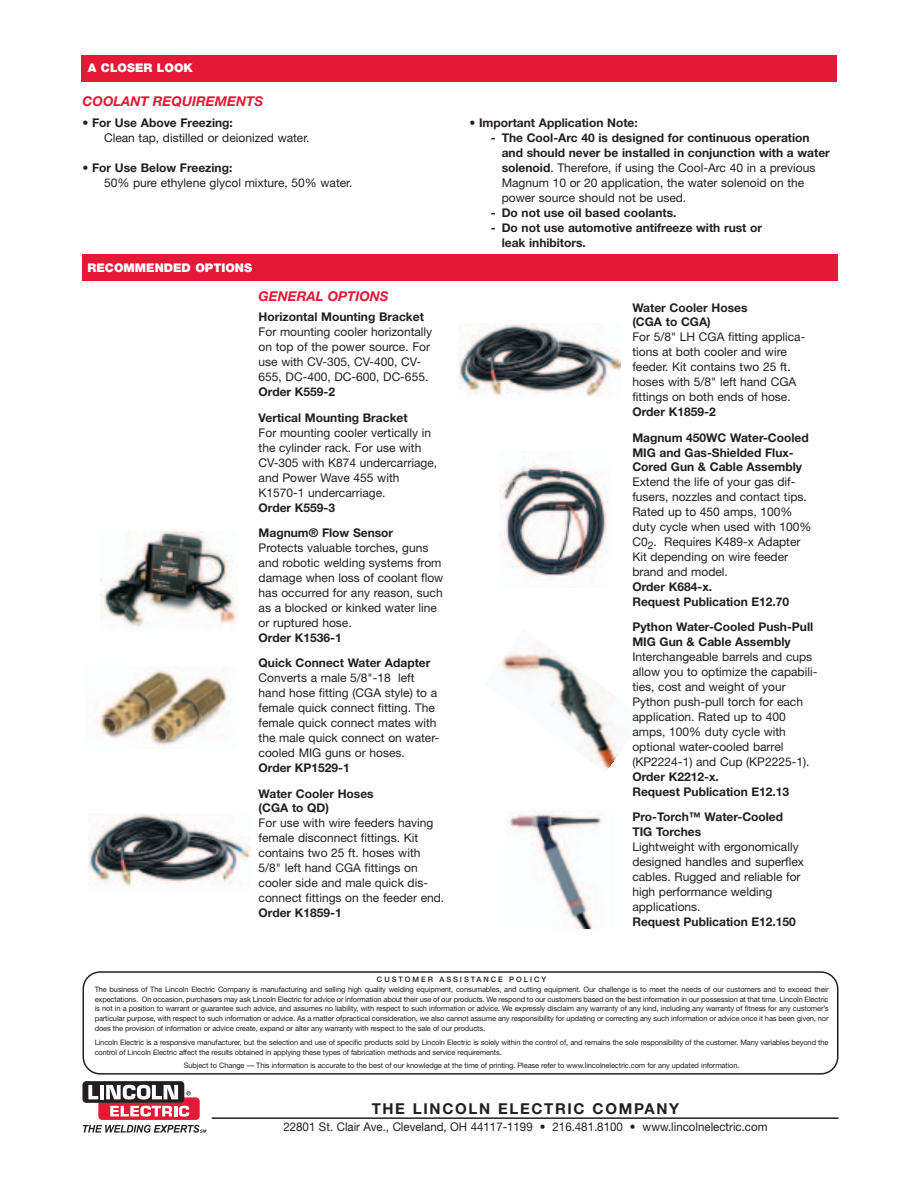
<style>
.page{position:relative;width:918px;height:1188px;background:#fff}
.page>*{position:absolute;margin:0;border:0;box-sizing:border-box;transform-origin:0 0}
.t1{font:700 15px "Helvetica Neue";letter-spacing:.11em;color:#231f20}
.t2{font:italic 700 13.5px "Helvetica Neue";color:#e51836}
.t3{font:12px/15px "Helvetica Neue";color:#231f20}
.t4{font:700 12px/25.3px "Helvetica Neue";color:#231f20}
.t5{font:12px "Helvetica Neue";color:#231f20;scale:.96 1}
.t6{font:900 12px "Helvetica Neue";color:#fff}
.t7{font:7.5px/9.6px "Helvetica Neue";letter-spacing:-.015em;color:#231f20;text-align:justify}
.t8{font:500 7.5px "Helvetica Neue";letter-spacing:.26em;color:#231f20}
.s1{font-weight:700}
</style>
<div class="page">
<img style="left:501px;top:649px;width:121px;height:121px">
<div style="left:81px;top:55px;width:756px;height:27px;background:#e51836"></div>
<div style="left:82px;top:1081px;width:102px;height:22px;background:#231f20;border-radius:4px"></div>
<svg style="left:83px;top:1085px;width:124px;height:48px"></svg>
<hr style="left:212px;top:1117px;width:626px;height:2px;background:#231f20">
<div style="left:82px;top:254px;width:756px;height:27px;background:#e51836"></div>
<img style="left:101px;top:532px;width:137px;height:96px">
<img style="left:509px;top:812px;width:94px;height:116px">
<img style="left:499px;top:459px;width:109px;height:128px">
<svg style="left:82px;top:971px;width:756px;height:104px"></svg>
<img style="left:459px;top:323px;width:162px;height:74px">
<img style="left:89px;top:814px;width:162px;height:72px">
<img style="left:97px;top:668px;width:131px;height:81px">
<p class="t6" style="left:88px;top:63px;width:107px">A CLOSER LOOK</p>
<p class="t2" style="left:82px;top:96px;width:182px">COOLANT REQUIREMENTS</p>
<p class="t4" style="left:82px;top:111px;width:152px">• For Use Above Freezing:</p>
<p class="t3" style="left:104px;top:131px;width:207px">Clean tap, distilled or deionized water.</p>
<p class="t4" style="left:82px;top:156px;width:151px">• For Use Below Freezing:</p>
<p class="t3" style="left:104px;top:176px;width:250px">50% pure ethylene glycol mixture, 50% water.</p>
<p class="t6" style="left:88px;top:264px;width:166px">RECOMMENDED OPTIONS</p>
<p class="t2" style="left:259px;top:292px;width:132px">GENERAL OPTIONS</p>
<p class="t4" style="left:259px;top:305px;width:167px">Horizontal Mounting Bracket</p>
<p class="t3" style="left:259px;top:326px;width:175px">For mounting cooler horizontally on top of the power source. For use with CV-305, CV-400, CV-<br>655, DC-400, DC-600, DC-655.</p>
<p class="t4" style="left:259px;top:380px;width:151px">Order K559-2<br>Vertical Mounting Bracket</p>
<p class="t3" style="left:259px;top:426px;width:180px">For mounting cooler vertically in the cylinder rack. For use with<br>CV-305 with K874 undercarriage, and Power Wave 455 with<br>K1570-1 undercarriage.</p>
<p class="t4" style="left:259px;top:496px;width:136px">Order K559-3<br>Magnum® Flow Sensor</p>
<p class="t3" style="left:259px;top:542px;width:186px">Protects valuable torches, guns and robotic welding systems from damage when loss of coolant flow has occurred for any reason, such as a blocked or kinked water line or ruptured hose.</p>
<p class="t4" style="left:259px;top:626px;width:173px">Order K1536-1<br>Quick Connect Water Adapter</p>
<p class="t3" style="left:259px;top:672px;width:182px">Converts a male 5/8"-18 left hand hose fitting (CGA style) to a female quick connect fitting. The female quick connect mates with the male quick connect on water&shy;cooled MIG guns or hoses.</p>
<p class="t4" style="left:259px;top:756px;width:117px">Order KP1529-1<br>Water Cooler Hoses</p>
<p class="t4" style="left:259px;top:796px;width:72px">(CGA to QD)</p>
<p class="t3" style="left:259px;top:817px;width:187px">For use with wire feeders having female disconnect fittings. Kit contains two 25 ft. hoses with<br>5/8" left hand CGA fittings on cooler side and male quick dis&shy;connect fittings on the feeder end.</p>
<p class="t4" style="left:259px;top:901px;width:85px">Order K1859-1</p>
<p class="t4" style="left:469px;top:111px;width:170px">• Important Application Note:</p>
<p class="t3" style="left:502px;top:131px;width:330px;text-indent:-11px"><span class="s1">- The Cool-Arc 40 is designed for continuous operation and should never be installed in conjunction with a water solenoid</span>. Therefore, if using the Cool-Arc 40 in a previous Magnum 10 or 20 application, the water solenoid on the power source should not be used.</p>
<p class="t4" style="left:491px;top:201px;width:187px">- Do not use oil based coolants.</p>
<p class="t4" style="left:502px;top:221px;width:262px;line-height:15px;text-indent:-11px">- Do not use automotive antifreeze with rust or leak inhibitors.</p>
<p class="t4" style="left:632px;top:302px;width:117px;line-height:14.4px">Water Cooler Hoses (CGA to CGA)</p>
<p class="t3" style="left:632px;top:331px;width:174px">For 5/8" LH CGA fitting applica&shy;tions at both cooler and wire feeder. Kit contains two 25 ft. hoses with 5/8" left hand CGA fittings on both ends of hose.</p>
<p class="t4" style="left:632px;top:400px;width:178px;line-height:25.8px">Order K1859-2<br>Magnum 450WC Water-Cooled</p>
<p class="t4" style="left:632px;top:446px;width:171px;line-height:14.4px">MIG and Gas-Shielded Flux-<br>Cored Gun &amp; Cable Assembly</p>
<p class="t3" style="left:632px;top:475px;width:181px">Extend the life of your gas dif&shy;fusers, nozzles and contact tips.<br>Rated up to 450 amps, 100% duty cycle when used with 100%<br>C0<sub>2</sub>. Requires K489-x Adapter<br>Kit depending on wire feeder brand and model.</p>
<p class="t4" style="left:632px;top:580px;width:158px;line-height:15px">Order K684-x.<br>Request Publication E12.70</p>
<p class="t4" style="left:632px;top:621px;width:182px;line-height:14.4px">Python Water-Cooled Push-Pull<br>MIG Gun &amp; Cable Assembly</p>
<p class="t3" style="left:632px;top:650px;width:186px">Interchangeable barrels and cups allow you to optimize the capabili&shy;ties, cost and weight of your<br>Python push-pull torch for each application. Rated up to 400 amps, 100% duty cycle with optional water-cooled barrel (KP2224-1) and Cup (KP2225-1).</p>
<p class="t4" style="left:632px;top:770px;width:158px;line-height:15px">Order K2212-x.<br>Request Publication E12.13</p>
<p class="t4" style="left:632px;top:811px;width:152px;line-height:14.4px">Pro-Torch™ Water-Cooled<br>TIG Torches</p>
<p class="t3" style="left:632px;top:840px;width:173px">Lightweight with ergonomically designed handles and superflex cables. Rugged and reliable for high performance welding applications.</p>
<p class="t4" style="left:632px;top:910px;width:165px">Request Publication E12.150</p>
<p class="t8" style="left:377px;top:977px;width:171px">CUSTOMER ASSISTANCE POLICY</p>
<p class="t7" style="left:95px;top:986px;width:735px">The business of The Lincoln Electric Company is manufacturing and selling high quality welding equipment, consumables, and cutting equipment. Our challenge is to meet the needs of our customers and to exceed their expectations. On occasion, purchasers may ask Lincoln Electric for advice or information about their use of our products. We respond to our customers based on the best information in our possession at that time. Lincoln Electric is not in a position to warrant or guarantee such advice, and assumes no liability, with respect to such information or advice. We expressly disclaim any warranty of any kind, including any warranty of fitness for any customer’s particular purpose, with respect to such information or advice. As a matter ofpractical consideration, we also cannot assume any responsibility for updating or correcting any such information or advice once it has been given, nor does the provision of information or advice create, expand or alter any warranty with respect to the sale of our products.</p>
<p class="t7" style="left:95px;top:1039px;width:735px">Lincoln Electric is a responsive manufacturer, but the selection and use of specific products sold by Lincoln Electric is solely within the control of, and remains the sole responsibility of the customer. Many variables beyond the control of Lincoln Electric affect the results obtained in applying these types of fabrication methods and service requirements.</p>
<p class="t7" style="left:184px;top:1061px;width:557px">Subject to Change — This information is accurate to the best of our knowledge at the time of printing. Please refer to www.lincolnelectric.com for any updated information.</p>
<p class="t1" style="left:372px;top:1103px;width:309px">THE LINCOLN ELECTRIC COMPANY</p>
<p class="t5" style="left:283px;top:1122px;width:506px">22801 St. Clair Ave., Cleveland, OH 44117-1199 • 216.481.8100 • www.lincolnelectric.com</p>
</div>
